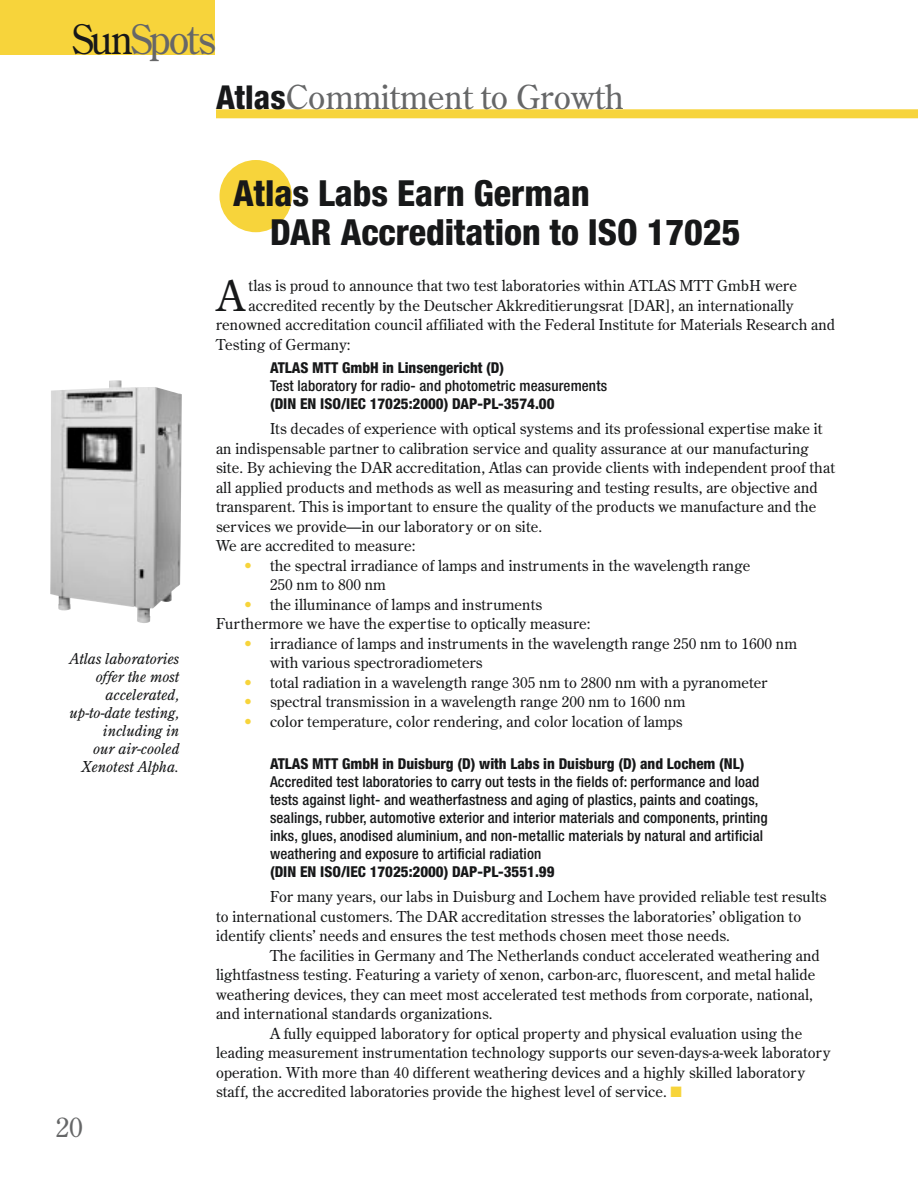
<style>
.page{position:relative;width:918px;height:1188px;background:#fff}
.page>*{position:absolute;margin:0;border:0;box-sizing:border-box;transform-origin:0 0}
.t1{font:41.55px "Century Old Style";color:#171819}
.t2{font:40.5px "Century Old Style";letter-spacing:-.065em;color:#666768}
.t3{font:800 condensed 36px/39px "Helvetica Neue";color:#171819}
.t4{font:33px "Century Old Style";color:#666768}
.t5{font:27px "Century Old Style";color:#666768}
.t6{font:15px/19.5px "Century Old Style";letter-spacing:.01em;color:#171819}
.t7{font:500 condensed 15px/18px "Helvetica Neue";letter-spacing:.01em;color:#171819}
.t8{font:800 condensed 15px "Helvetica Neue";color:#171819}
.t9{font:italic 15px/18px "Century Old Style";color:#171819;text-align:right}
.s1{color:#171819}
.s2{font-family:"Helvetica Neue";font-weight:800;font-stretch:condensed;color:#171819}
.s3{color:#f7d43b}
</style>
<div class="page">
<div style="left:0;top:0;width:214px;height:54px;background:#f7d43b"></div>
<div style="left:216px;top:109px;width:702px;height:9px;background:#f7d43b"></div>
<img style="left:50px;top:380px;width:132px;height:243px">
<h2 class="t2" style="left:72px;top:23px;width:145px"><span class="s1">Sun</span>Spots</h2>
<p class="t9" style="left:69px;top:650px;width:111px">Atlas laboratories offer the most accelerated, up-to-date testing, including in<br>our air-cooled<br>Xenotest Alpha.</p>
<h3 class="t5" style="left:56px;top:1116px;width:28px">20</h3>
<h3 class="t4" style="left:216px;top:84px;width:410px"><span class="s2">Atlas</span>Commitment to Growth</h3>
<h3 class="t3" style="left:270px;top:177px;width:472px;text-indent:-54px"><span class="s3">●</span>Atlas Labs Earn German<br>DAR Accreditation to ISO 17025</h3>
<h1 class="t1" style="left:217px;top:279px;width:29px">A</h1>
<p class="t6" style="left:249px;top:277px;width:550px">tlas is proud to announce that two test laboratories within ATLAS MTT GmbH were</p>
<p class="t6" style="left:249px;top:297px;width:546px">accredited recently by the Deutscher Akkreditierungsrat [DAR], an internationally</p>
<p class="t6" style="left:216px;top:316px;width:621px">renowned accreditation council affiliated with the Federal Institute for Materials Research and</p>
<p class="t6" style="left:216px;top:336px;width:136px">Testing of Germany:</p>
<p class="t8" style="left:270px;top:362px;width:236px">ATLAS MTT GmbH in Linsengericht (D)</p>
<p class="t7" style="left:270px;top:378px;width:339px">Test laboratory for radio- and photometric measurements</p>
<p class="t8" style="left:270px;top:398px;width:286px">(DIN EN ISO/IEC 17025:2000) DAP-PL-3574.00</p>
<p class="t6" style="left:216px;top:420px;width:620px;text-indent:54px">Its decades of experience with optical systems and its professional expertise make it an indispensable partner to calibration service and quality assurance at our manufacturing site. By achieving the DAR accreditation, Atlas can provide clients with independent proof that all applied products and methods as well as measuring and testing results, are objective and transparent. This is important to ensure the quality of the products we manufacture and the services we provide—in our laboratory or on site.<br>We are accredited to measure:</p>
<p class="t6" style="left:270px;top:556px;width:482px;text-indent:-27px"><span class="s3">•</span> the spectral irradiance of lamps and instruments in the wavelength range<br>250 nm to 800 nm</p>
<p class="t6" style="left:216px;top:595px;width:376px;text-indent:27px"><span class="s3">•</span> the illuminance of lamps and instruments<br>Furthermore we have the expertise to optically measure:</p>
<p class="t6" style="left:270px;top:634px;width:529px;text-indent:-27px"><span class="s3">•</span> irradiance of lamps and instruments in the wavelength range 250 nm to 1600 nm with various spectroradiometers</p>
<p class="t6" style="left:243px;top:673px;width:526px"><span class="s3">•</span> total radiation in a wavelength range 305 nm to 2800 nm with a pyranometer</p>
<p class="t6" style="left:243px;top:693px;width:444px"><span class="s3">•</span> spectral transmission in a wavelength range 200 nm to 1600 nm</p>
<p class="t6" style="left:243px;top:712px;width:441px"><span class="s3">•</span> color temperature, color rendering, and color location of lamps</p>
<p class="t8" style="left:270px;top:759px;width:476px">ATLAS MTT GmbH in Duisburg (D) with Labs in Duisburg (D) and Lochem (NL)</p>
<p class="t7" style="left:270px;top:774px;width:499px">Accredited test laboratories to carry out tests in the fields of: performance and load tests against light- and weatherfastness and aging of plastics, paints and coatings, sealings, rubber, automotive exterior and interior materials and components, printing inks, glues, anodised aluminium, and non-metallic materials by natural and artificial weathering and exposure to artificial radiation</p>
<p class="t8" style="left:270px;top:867px;width:286px">(DIN EN ISO/IEC 17025:2000) DAP-PL-3551.99</p>
<p class="t6" style="left:216px;top:888px;width:612px;text-indent:54px">For many years, our labs in Duisburg and Lochem have provided reliable test results to international customers. The DAR accreditation stresses the laboratories’ obligation to identify clients’ needs and ensures the test methods chosen meet those needs.</p>
<p class="t6" style="left:216px;top:947px;width:605px;text-indent:54px">The facilities in Germany and The Netherlands conduct accelerated weathering and lightfastness testing. Featuring a variety of xenon, carbon-arc, fluorescent, and metal halide weathering devices, they can meet most accelerated test methods from corporate, national, and international standards organizations.</p>
<p class="t6" style="left:216px;top:1025px;width:616px;text-indent:54px">A fully equipped laboratory for optical property and physical evaluation using the leading measurement instrumentation technology supports our seven-days-a-week laboratory operation. With more than 40 different weathering devices and a highly skilled laboratory staff, the accredited laboratories provide the highest level of service. <span class="s3">■</span></p>
</div>
